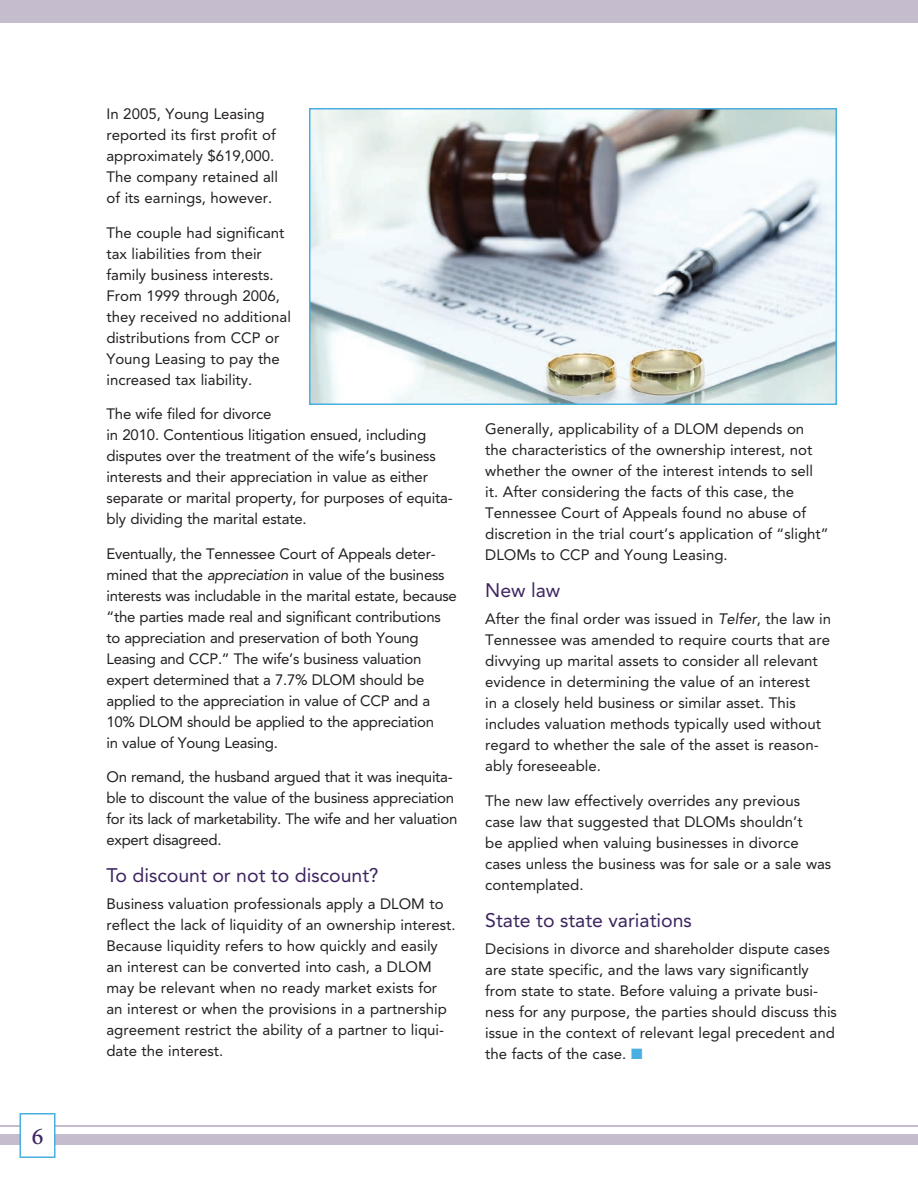
<style>
.page{position:relative;width:918px;height:1188px;background:#fff}
.page>*{position:absolute;margin:0;border:0;box-sizing:border-box;transform-origin:0 0}
.t1{font:500 24px "Minion Pro";color:#3d245f}
.t2{font:19.5px "Avenir LT Std";color:#3d245f}
.t3{font:15px/21px "Avenir LT Std";color:#231f20}
.t4{font:15px/21px "Avenir LT Std";letter-spacing:-.02em;color:#231f20}
.s1{font-style:italic}
.s2{color:#49afe1}
</style>
<div class="page">
<div style="left:0;top:1134px;width:918px;height:10px;background:#c5bdce"></div>
<div style="left:0;top:0;width:918px;height:22px;background:#c5bdce"></div>
<hr style="left:0;top:1125px;width:918px;height:1px;background:#c5bdce">
<div style="left:20px;top:1114px;width:35px;height:43px;background:#fff"></div>
<div style="left:20px;top:1113px;width:36px;height:45px;border:2px solid #49afe1"></div>
<img style="left:312px;top:111px;width:522px;height:291px">
<div style="left:309px;top:108px;width:528px;height:297px;border:2px solid #49afe1"></div>
<h1 class="t1" style="left:32px;top:1120px;width:13px">6</h1>
<p class="t3" style="left:106px;top:104px;width:173px">In 2005, Young Leasing reported its first profit of approximately $619,000.<br>The company retained all of its earnings, however.</p>
<p class="t3" style="left:106px;top:222px;width:186px">The couple had significant tax liabilities from their family business interests.<br>From 1999 through 2006, they received no additional distributions from CCP or<br>Young Leasing to pay the increased tax liability.</p>
<p class="t3" style="left:106px;top:404px;width:348px">The wife filed for divorce<br>in 2010. Contentious litigation ensued, including disputes over the treatment of the wife’s business interests and their appreciation in value as either separate or marital property, for purposes of equita&shy;bly dividing the marital estate.</p>
<p class="t4" style="left:106px;top:543px;width:352px">Eventually, the Tennessee Court of Appeals deter&shy;mined that the <span class="s1">appreciation</span> in value of the business interests was includable in the marital estate, because “the parties made real and significant contributions to appreciation and preservation of both Young Leasing and CCP.” The wife’s business valuation expert determined that a 7.7% DLOM should be applied to the appreciation in value of CCP and a 10% DLOM should be applied to the appreciation<br>in value of Young Leasing.</p>
<p class="t4" style="left:106px;top:767px;width:353px">On remand, the husband argued that it was inequita&shy;ble to discount the value of the business appreciation for its lack of marketability. The wife and her valuation expert disagreed.</p>
<h2 class="t2" style="left:106px;top:864px;width:274px">To discount or not to discount?</h2>
<p class="t3" style="left:106px;top:894px;width:351px">Business valuation professionals apply a DLOM to reflect the lack of liquidity of an ownership interest.<br>Because liquidity refers to how quickly and easily an interest can be converted into cash, a DLOM may be relevant when no ready market exists for an interest or when the provisions in a partnership agreement restrict the ability of a partner to liqui&shy;date the interest.</p>
<p class="t3" style="left:485px;top:419px;width:345px">Generally, applicability of a DLOM depends on the characteristics of the ownership interest, not whether the owner of the interest intends to sell it. After considering the facts of this case, the Tennessee Court of Appeals found no abuse of discretion in the trial court’s application of “slight” DLOMs to CCP and Young Leasing.</p>
<h2 class="t2" style="left:485px;top:579px;width:77px">New law</h2>
<p class="t3" style="left:485px;top:609px;width:347px">After the final order was issued in <span class="s1">Telfer</span>, the law in Tennessee was amended to require courts that are divvying up marital assets to consider all relevant evidence in determining the value of an interest<br>in a closely held business or similar asset. This includes valuation methods typically used without regard to whether the sale of the asset is reason&shy;ably foreseeable.</p>
<p class="t3" style="left:485px;top:790px;width:348px">The new law effectively overrides any previous case law that suggested that DLOMs shouldn’t<br>be applied when valuing businesses in divorce cases unless the business was for sale or a sale was contemplated.</p>
<h2 class="t2" style="left:485px;top:909px;width:208px">State to state variations</h2>
<p class="t3" style="left:485px;top:938px;width:353px">Decisions in divorce and shareholder dispute cases are state specific, and the laws vary significantly from state to state. Before valuing a private busi&shy;ness for any purpose, the parties should discuss this issue in the context of relevant legal precedent and the facts of the case. <span class="s2">■</span></p>
</div>
